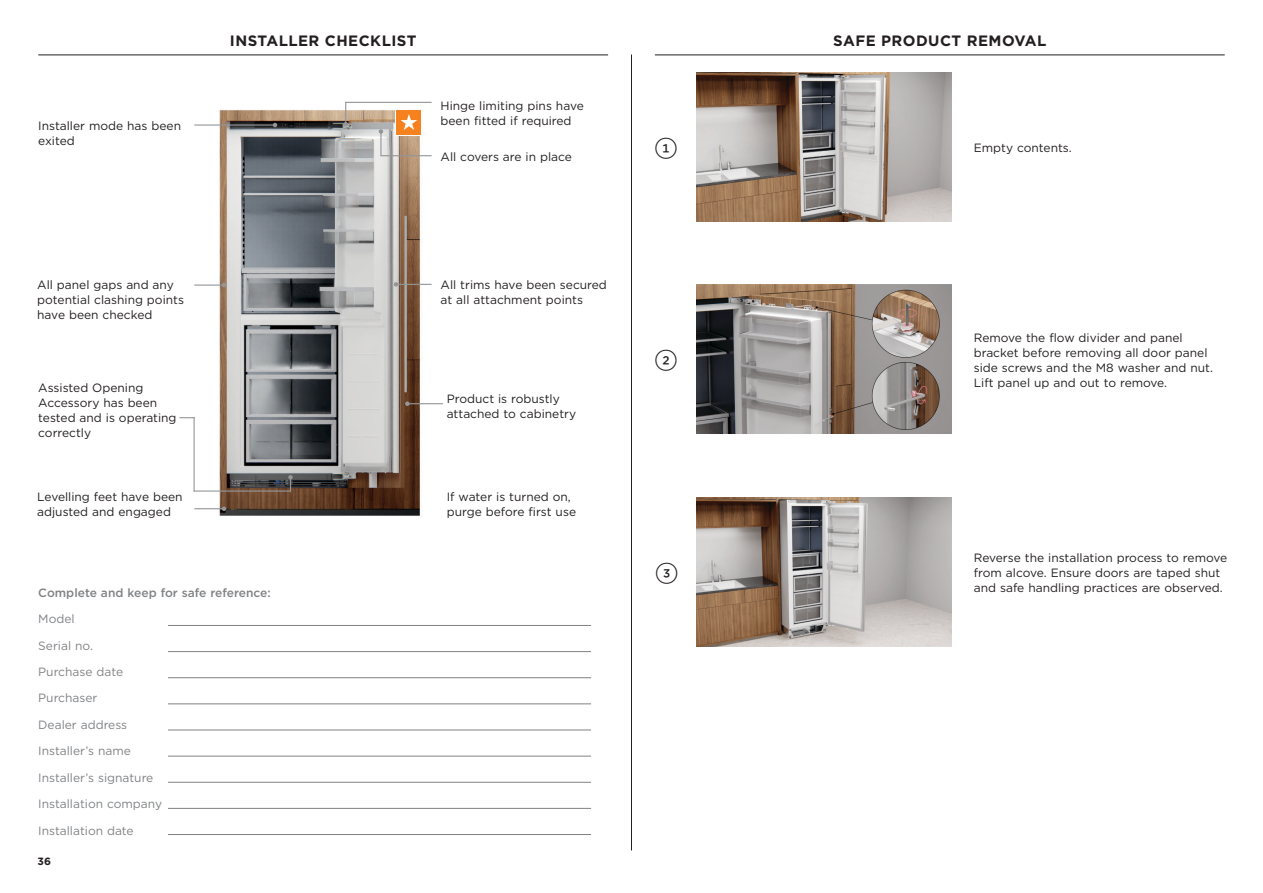
<style>
.page{position:relative;width:1263px;height:893px;background:#fff}
.page>*{position:absolute;margin:0;border:0;box-sizing:border-box;transform-origin:0 0}
.t1{font:500 22.5px "Gotham FP Nos";color:#231f20}
.t2{font:700 15px "Gotham";letter-spacing:.03em;color:#231f20}
.t3{font:12px/15px "Gotham";color:#231f20}
.t4{font:12px "Gotham";color:#808285}
.t5{font:500 12px "Gotham";color:#808285}
.t6{font:700 10.5px "Gotham";color:#231f20}
</style>
<div class="page">
<hr style="left:38px;top:55px;width:570px;height:1px;background:#231f20">
<hr style="left:655px;top:55px;width:570px;height:1px;background:#231f20">
<hr style="left:631px;top:55px;width:1px;height:795px;background:#231f20">
<img style="left:199px;top:110px;width:236px;height:406px">
<hr style="left:168px;top:625px;width:423px;height:1px;background:#808285">
<hr style="left:168px;top:651px;width:423px;height:1px;background:#808285">
<hr style="left:168px;top:677px;width:423px;height:1px;background:#808285">
<hr style="left:168px;top:704px;width:423px;height:1px;background:#808285">
<hr style="left:168px;top:730px;width:423px;height:1px;background:#808285">
<hr style="left:168px;top:756px;width:423px;height:1px;background:#808285">
<hr style="left:168px;top:782px;width:423px;height:1px;background:#808285">
<hr style="left:168px;top:808px;width:423px;height:1px;background:#808285">
<hr style="left:168px;top:834px;width:423px;height:1px;background:#808285">
<hr style="left:396px;top:284px;width:36px;height:1px;background:#949698">
<svg style="left:394px;top:282px;width:4px;height:5px"></svg>
<hr style="left:194px;top:285px;width:30px;height:1px;background:#949698">
<svg style="left:222px;top:283px;width:4px;height:4px"></svg>
<hr style="left:194px;top:508px;width:30px;height:1px;background:#949698">
<svg style="left:222px;top:506px;width:4px;height:5px"></svg>
<hr style="left:194px;top:124px;width:81px;height:2px;background:#949698">
<svg style="left:273px;top:123px;width:4px;height:4px"></svg>
<svg style="left:343px;top:101px;width:90px;height:56px"></svg>
<hr style="left:407px;top:403px;width:36px;height:1px;background:#949698">
<svg style="left:405px;top:401px;width:5px;height:5px"></svg>
<img style="left:696px;top:72px;width:255px;height:149px">
<img style="left:696px;top:285px;width:255px;height:149px">
<img style="left:696px;top:497px;width:255px;height:149px">
<hr style="left:194px;top:417px;width:1px;height:75px;background:#959799">
<svg style="left:179px;top:417px;width:16px;height:1px"></svg>
<hr style="left:194px;top:490px;width:97px;height:2px;background:#959799">
<svg style="left:288px;top:475px;width:5px;height:17px"></svg>
<p class="t3" style="left:38px;top:118px;width:144px">Installer mode has been exited</p>
<p class="t3" style="left:37px;top:277px;width:148px">All panel gaps and any potential clashing points have been checked</p>
<p class="t3" style="left:38px;top:379px;width:140px">Assisted Opening<br>Accessory has been tested and is operating correctly</p>
<p class="t2" style="left:230px;top:31px;width:188px">INSTALLER CHECKLIST</p>
<p class="t3" style="left:441px;top:98px;width:145px">Hinge limiting pins have been fitted if required</p>
<p class="t3" style="left:441px;top:149px;width:133px">All covers are in place</p>
<p class="t3" style="left:441px;top:277px;width:168px">All trims have been secured at all attachment points</p>
<p class="t3" style="left:447px;top:391px;width:131px">Product is robustly attached to cabinetry</p>
<p class="t3" style="left:37px;top:489px;width:147px">Levelling feet have been adjusted and engaged</p>
<p class="t3" style="left:447px;top:489px;width:131px">If water is turned on, purge before first use</p>
<p class="t5" style="left:38px;top:584px;width:234px">Complete and keep for safe reference:</p>
<p class="t4" style="left:38px;top:611px;width:38px">Model</p>
<p class="t4" style="left:38px;top:638px;width:56px">Serial no.</p>
<p class="t4" style="left:38px;top:664px;width:86px">Purchase date</p>
<p class="t4" style="left:38px;top:690px;width:61px">Purchaser</p>
<p class="t4" style="left:38px;top:717px;width:90px">Dealer address</p>
<p class="t4" style="left:38px;top:743px;width:94px">Installer’s name</p>
<p class="t4" style="left:38px;top:770px;width:117px">Installer’s signature</p>
<p class="t4" style="left:38px;top:796px;width:125px">Installation company</p>
<p class="t4" style="left:38px;top:823px;width:97px">Installation date</p>
<p class="t6" style="left:38px;top:854px;width:15px">36</p>
<h1 class="t1" style="left:655px;top:137px;width:24px">1</h1>
<h1 class="t1" style="left:655px;top:350px;width:24px">2</h1>
<h1 class="t1" style="left:655px;top:563px;width:24px">3</h1>
<p class="t2" style="left:833px;top:31px;width:215px">SAFE PRODUCT REMOVAL</p>
<p class="t3" style="left:974px;top:140px;width:100px">Empty contents.</p>
<p class="t3" style="left:974px;top:330px;width:241px">Remove the flow divider and panel bracket before removing all door panel side screws and the M8 washer and nut.<br>Lift panel up and out to remove.</p>
<p class="t3" style="left:974px;top:550px;width:255px">Reverse the installation process to remove from alcove. Ensure doors are taped shut and safe handling practices are observed.</p>
</div>
